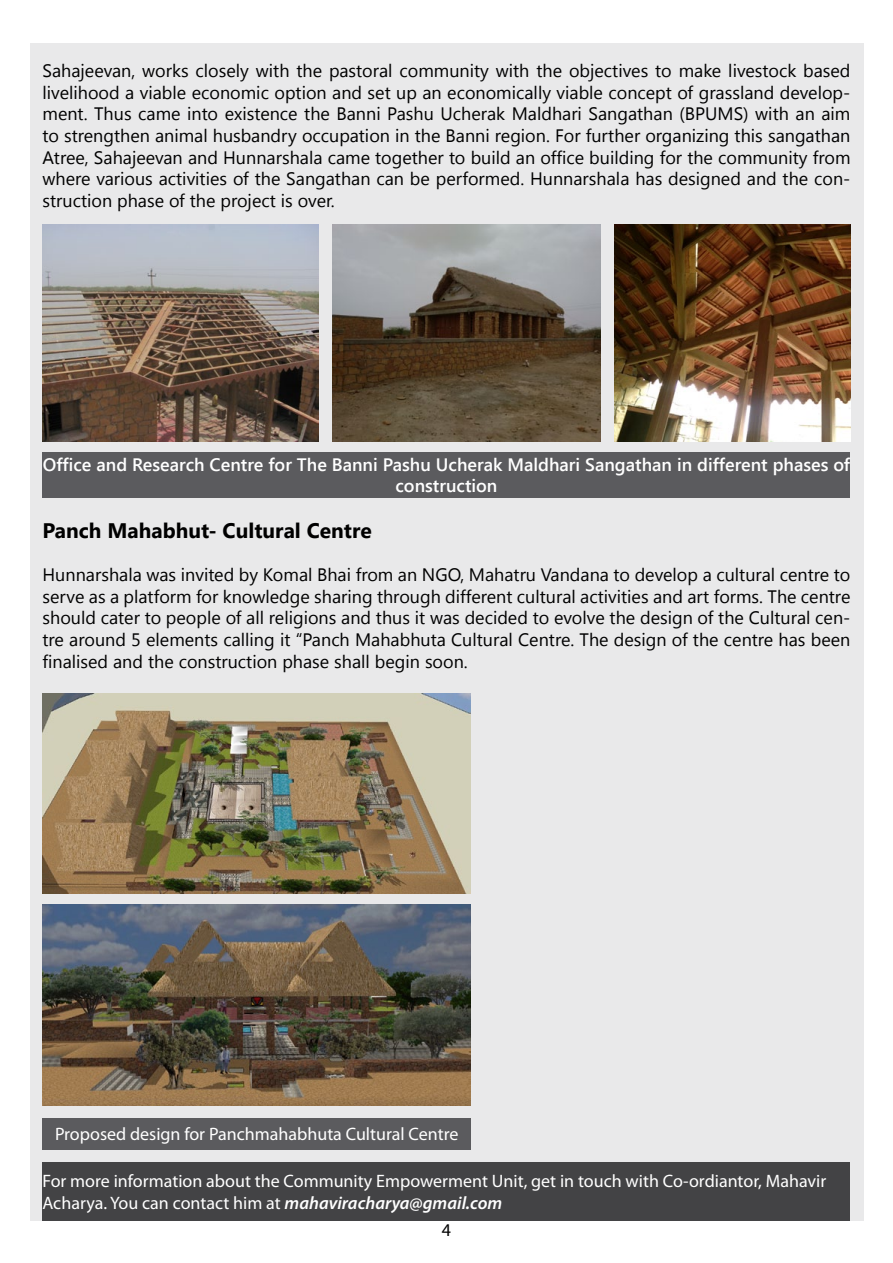
<style>
.page{position:relative;width:893px;height:1263px;background:#fff}
.page>*{position:absolute;margin:0;border:0;box-sizing:border-box;transform-origin:0 0}
.t1{font:700 21px "Segoe UI";color:#000}
.t2{font:18px/21.6px "Segoe UI";color:#000;text-align:justify}
.t3{font:18px/21.6px "Myriad Pro";color:#fff}
.t4{font:600 18px/21.6px "Segoe UI";color:#fff;text-align:center}
.t5{font:18px "Myriad Pro";color:#000}
.s1{font-weight:600;font-style:italic}
</style>
<div class="page">
<div style="left:30px;top:43px;width:833px;height:1177px;background:#e9e9ea"></div>
<img style="left:43px;top:224px;width:276px;height:217px">
<img style="left:333px;top:224px;width:268px;height:217px">
<img style="left:614px;top:224px;width:236px;height:217px">
<img style="left:43px;top:693px;width:428px;height:201px">
<img style="left:43px;top:905px;width:428px;height:200px">
<div style="left:42px;top:1118px;width:429px;height:32px;background:#5b5b5e"></div>
<div style="left:43px;top:1162px;width:807px;height:58px;background:#434345"></div>
<div style="left:43px;top:452px;width:807px;height:45px;background:#5b5b5e"></div>
<p class="t2" style="left:43px;top:59px;width:809px">Sahajeevan, works closely with the pastoral community with the objectives to make livestock based livelihood a viable economic option and set up an economically viable concept of grassland develop&shy;ment. Thus came into existence the Banni Pashu Ucherak Maldhari Sangathan (BPUMS) with an aim to strengthen animal husbandry occupation in the Banni region. For further organizing this sangathan Atree, Sahajeevan and Hunnarshala came together to build an office building for the community from where various activities of the Sangathan can be performed. Hunnarshala has designed and the con&shy;struction phase of the project is over.</p>
<p class="t4" style="left:43px;top:453px;width:809px">Office and Research Centre for The Banni Pashu Ucherak Maldhari Sangathan in different phases of construction</p>
<p class="t1" style="left:43px;top:516px;width:331px">Panch Mahabhut- Cultural Centre</p>
<p class="t2" style="left:43px;top:563px;width:809px">Hunnarshala was invited by Komal Bhai from an NGO, Mahatru Vandana to develop a cultural centre to serve as a platform for knowledge sharing through different cultural activities and art forms. The centre should cater to people of all religions and thus it was decided to evolve the design of the Cultural cen&shy;tre around 5 elements calling it “Panch Mahabhuta Cultural Centre. The design of the centre has been finalised and the construction phase shall begin soon.</p>
<p class="t3" style="left:55px;top:1123px;width:405px">Proposed design for Panchmahabhuta Cultural Centre</p>
<p class="t3" style="left:43px;top:1170px;width:785px">For more information about the Community Empowerment Unit, get in touch with Co-ordiantor, Mahavir<br>Acharya. You can contact him at <span class="s1">mahaviracharya@gmail.com</span></p>
<p class="t5" style="left:442px;top:1219px;width:11px">4</p>
</div>
